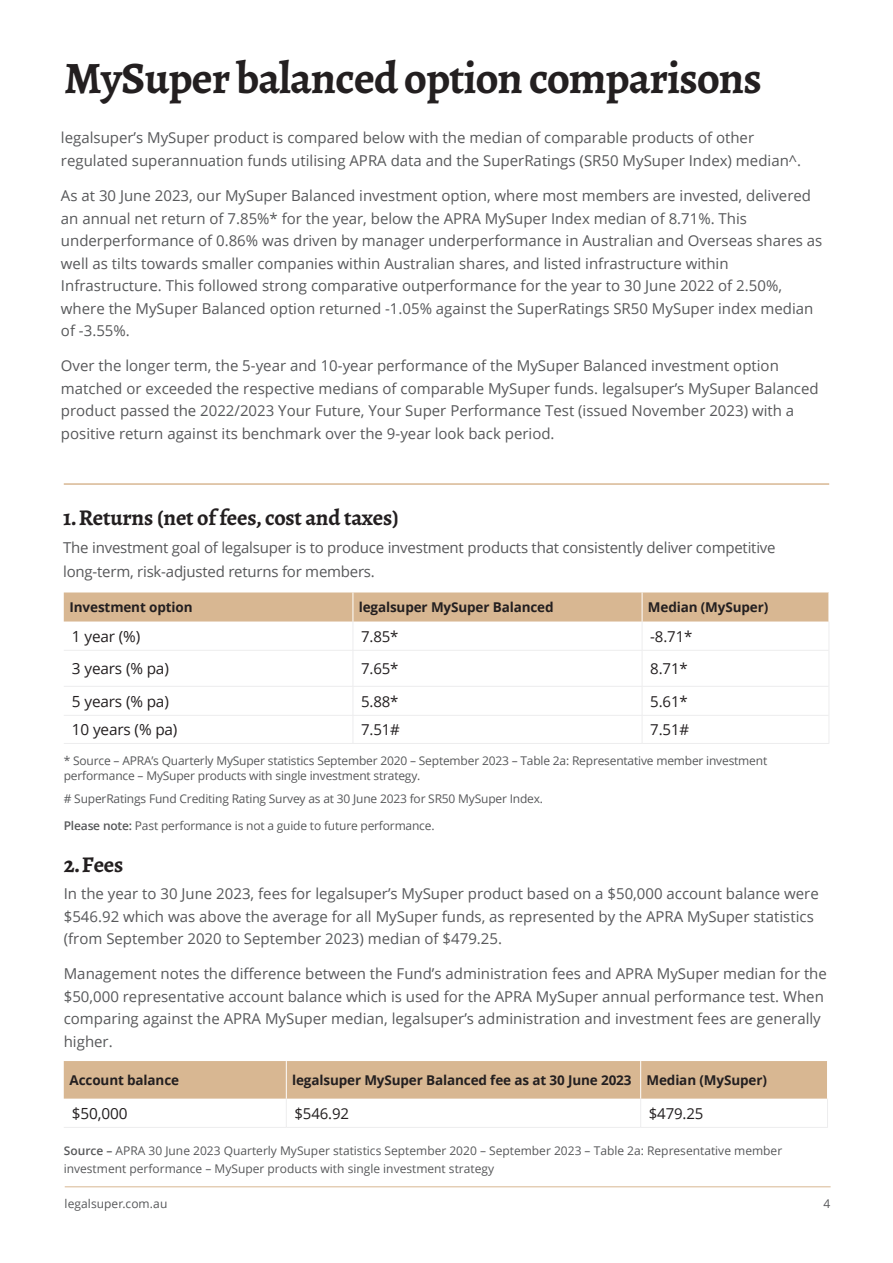
<style>
.page{position:relative;width:893px;height:1263px;background:#fff}
.page>*{position:absolute;margin:0;border:0;box-sizing:border-box;transform-origin:0 0}
.H2_-_page_heading{font:700 45px "Alegreya";letter-spacing:-.02em;color:#231f20}
.Sub-head_H3{font:700 22.5px "Alegreya";letter-spacing:-.01em;color:#231f20}
.body{font:15.3px "Open Sans";letter-spacing:-.01em;color:#231f20}
.Intro_Para{font:15px/22.5px "Open Sans";color:#57585a}
.Body_2{font:15px/24px "Open Sans";letter-spacing:-.015em;color:#57585a}
.body-2{font:15px "Open Sans";letter-spacing:-.01em;color:#231f20}
.body-3{font:700 13.5px "Open Sans";letter-spacing:-.01em;color:#231f20}
.Body_2-2{font:12px/15px "Open Sans";letter-spacing:-.015em;color:#57585a}
.Intro_Para-2{font:12px/18px "Open Sans";color:#57585a}
.s1{font-weight:600}
</style>
<div class="page">
<hr style="left:64px;top:483px;width:765px;height:2px;background:#d8b793">
<hr style="left:64px;top:650px;width:289px;height:1px;background:#ededee">
<hr style="left:353px;top:650px;width:289px;height:1px;background:#ededee">
<hr style="left:353px;top:650px;width:1px;height:36px;background:#ededee">
<hr style="left:642px;top:650px;width:187px;height:1px;background:#ededee">
<hr style="left:642px;top:650px;width:1px;height:36px;background:#ededee">
<hr style="left:64px;top:686px;width:289px;height:1px;background:#ededee">
<hr style="left:353px;top:686px;width:289px;height:1px;background:#ededee">
<hr style="left:642px;top:686px;width:187px;height:1px;background:#ededee">
<svg style="left:642px;top:687px;width:1px;height:56px"></svg>
<hr style="left:64px;top:715px;width:289px;height:1px;background:#ededee">
<hr style="left:353px;top:715px;width:289px;height:1px;background:#ededee">
<hr style="left:642px;top:715px;width:187px;height:1px;background:#ededee">
<hr style="left:64px;top:743px;width:289px;height:1px;background:#ededee">
<hr style="left:353px;top:743px;width:289px;height:1px;background:#ededee">
<hr style="left:642px;top:743px;width:187px;height:1px;background:#ededee">
<hr style="left:829px;top:650px;width:1px;height:36px;background:#ededee">
<svg style="left:64px;top:592px;width:765px;height:58px"></svg>
<hr style="left:64px;top:1127px;width:222px;height:1px;background:#ededee">
<hr style="left:286px;top:1127px;width:355px;height:1px;background:#ededee">
<hr style="left:641px;top:1127px;width:187px;height:1px;background:#ededee">
<svg style="left:64px;top:1061px;width:764px;height:66px"></svg>
<hr style="left:827px;top:1061px;width:1px;height:37px;background:#fff">
<hr style="left:65px;top:1186px;width:766px;height:1px;background:#d8b792">
<p class="H2_-_page_heading" style="left:64px;top:49px;width:699px">MySuper balanced option comparisons</p>
<p class="Intro_Para" style="left:61px;top:126px;width:741px">legalsuper’s MySuper product is compared below with the median of comparable products of other regulated superannuation funds utilising APRA data and the SuperRatings (SR50 MySuper Index) median^.</p>
<p class="Intro_Para" style="left:61px;top:184px;width:763px">As at 30 June 2023, our MySuper Balanced investment option, where most members are invested, delivered an annual net return of 7.85%* for the year, below the APRA MySuper Index median of 8.71%. This underperformance of 0.86% was driven by manager underperformance in Australian and Overseas shares as well as tilts towards smaller companies within Australian shares, and listed infrastructure within Infrastructure. This followed strong comparative outperformance for the year to 30 June 2022 of 2.50%, where the MySuper Balanced option returned -1.05% against the SuperRatings SR50 MySuper index median of -3.55%.</p>
<p class="Intro_Para" style="left:61px;top:354px;width:759px">Over the longer term, the 5-year and 10-year performance of the MySuper Balanced investment option matched or exceeded the respective medians of comparable MySuper funds. legalsuper’s MySuper Balanced product passed the 2022/2023 Your Future, Your Super Performance Test (issued November 2023) with a positive return against its benchmark over the 9-year look back period.</p>
<p class="Sub-head_H3" style="left:63px;top:503px;width:337px">1. Returns (net of fees, cost and taxes)</p>
<p class="Body_2" style="left:63px;top:535px;width:714px">The investment goal of legalsuper is to produce investment products that consistently deliver competitive long-term, risk-adjusted returns for members.</p>
<p class="body-3" style="left:70px;top:598px;width:124px">Investment option</p>
<p class="body-3" style="left:359px;top:598px;width:196px">legalsuper MySuper Balanced</p>
<p class="body-3" style="left:648px;top:598px;width:122px">Median (MySuper)</p>
<p class="body" style="left:72px;top:626px;width:70px">1 year (%)</p>
<p class="body-2" style="left:361px;top:626px;width:39px">7.85*</p>
<p class="body-2" style="left:650px;top:626px;width:44px">-8.71*</p>
<p class="body" style="left:72px;top:658px;width:98px">3 years (% pa)</p>
<p class="body-2" style="left:361px;top:658px;width:39px">7.65*</p>
<p class="body-2" style="left:650px;top:658px;width:39px">8.71*</p>
<p class="body" style="left:72px;top:691px;width:98px">5 years (% pa)</p>
<p class="body-2" style="left:361px;top:691px;width:39px">5.88*</p>
<p class="body-2" style="left:650px;top:691px;width:39px">5.61*</p>
<p class="body" style="left:72px;top:719px;width:107px">10 years (% pa)</p>
<p class="body-2" style="left:361px;top:719px;width:40px">7.51#</p>
<p class="body-2" style="left:650px;top:719px;width:40px">7.51#</p>
<p class="Body_2-2" style="left:64px;top:753px;width:705px">* Source – APRA’s Quarterly MySuper statistics September 2020 – September 2023 – Table 2a: Representative member investment performance – MySuper products with single investment strategy.</p>
<p class="Body_2-2" style="left:64px;top:791px;width:481px"># SuperRatings Fund Crediting Rating Survey as at 30 June 2023 for SR50 MySuper Index.</p>
<p class="Body_2-2" style="left:64px;top:818px;width:372px"><span class="s1">Please note:</span> Past performance is not a guide to future performance.</p>
<p class="Sub-head_H3" style="left:64px;top:850px;width:61px">2. Fees</p>
<p class="Intro_Para" style="left:64px;top:882px;width:757px">In the year to 30 June 2023, fees for legalsuper’s MySuper product based on a $50,000 account balance were $546.92 which was above the average for all MySuper funds, as represented by the APRA MySuper statistics (from September 2020 to September 2023) median of $479.25.</p>
<p class="Intro_Para" style="left:64px;top:962px;width:765px">Management notes the difference between the Fund’s administration fees and APRA MySuper median for the $50,000 representative account balance which is used for the APRA MySuper annual performance test. When comparing against the APRA MySuper median, legalsuper’s administration and investment fees are generally higher.</p>
<p class="body-3" style="left:70px;top:1070px;width:111px">Account balance</p>
<p class="body-3" style="left:292px;top:1070px;width:341px">legalsuper MySuper Balanced fee as at 30 June 2023</p>
<p class="body-3" style="left:646px;top:1070px;width:122px">Median (MySuper)</p>
<p class="body" style="left:72px;top:1103px;width:57px">$50,000</p>
<p class="body-2" style="left:294px;top:1103px;width:56px">$546.92</p>
<p class="body-2" style="left:649px;top:1103px;width:56px">$479.25</p>
<p class="Intro_Para-2" style="left:64px;top:1141px;width:720px"><span class="s1">Source –</span> APRA 30 June 2023 Quarterly MySuper statistics September 2020 – September 2023 – Table 2a: Representative member investment performance – MySuper products with single investment strategy</p>
<p class="Intro_Para-2" style="left:65px;top:1194px;width:104px">legalsuper.com.au</p>
<p class="Intro_Para-2" style="left:824px;top:1194px;width:8px">4</p>
</div>
